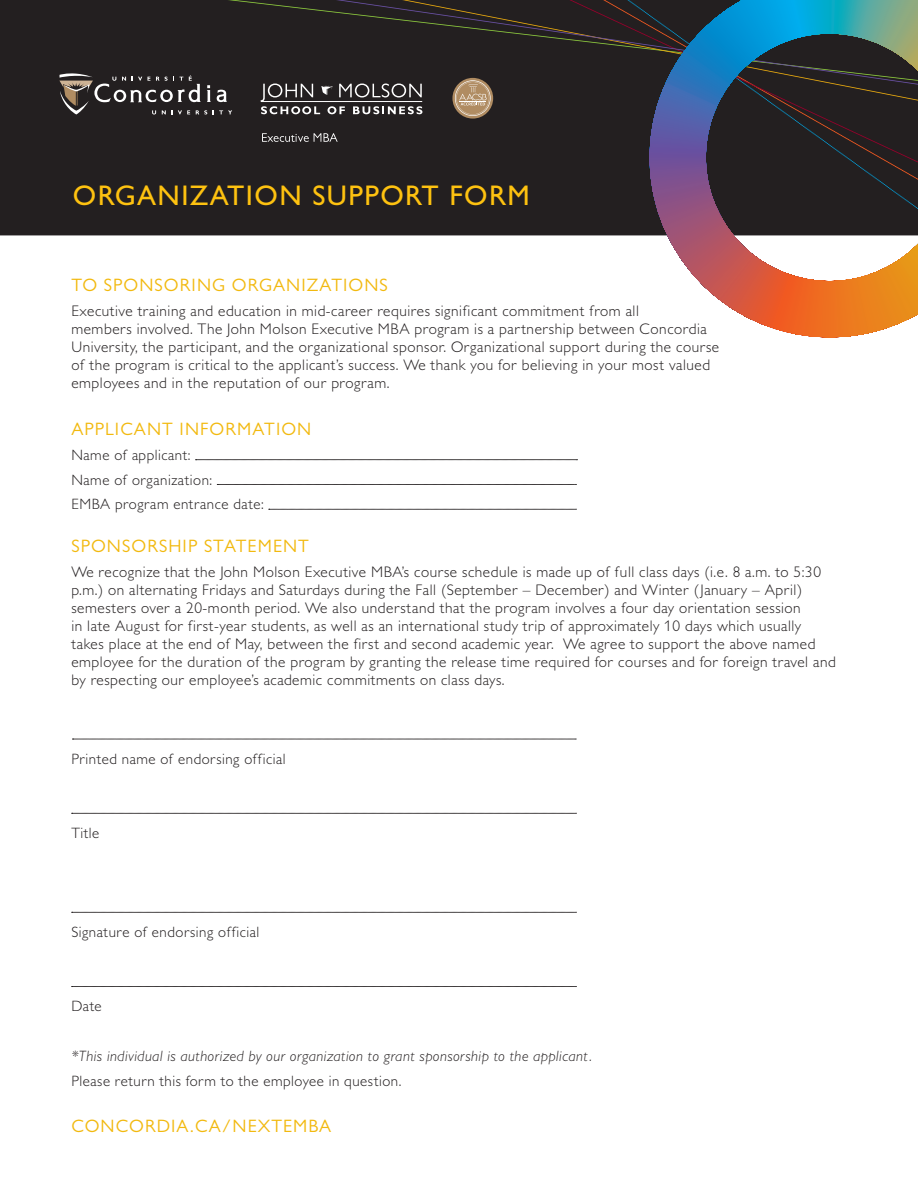
<style>
.page{position:relative;width:918px;height:1188px;background:#fff}
.page>*{position:absolute;margin:0;border:0;box-sizing:border-box;transform-origin:0 0}
.Title1a_color{font:500 28.5px "Gill Sans MT Pro";letter-spacing:.05em;color:#fec210}
.t1{font:18px "Gill Sans MT Pro";letter-spacing:.06em;color:#f2b90f}
.t2{font:300 15.3px/18px "Gill Sans MT Pro";letter-spacing:.035em;color:#231f20}
.t3{font:300 15px "Gill Sans MT Pro";letter-spacing:.035em;color:#231f20}
.t4{font:italic 300 15px "Gill Sans MT Pro";letter-spacing:.035em;color:#231f20}
</style>
<div class="page">
<div style="left:0;top:0;width:92px;height:235px;background:#231f20"></div>
<div style="left:71px;top:0;width:21px;height:224px;background:#231f20"></div>
<div style="left:92px;top:0;width:70px;height:236px;background:#231f20"></div>
<div style="left:162px;top:183px;width:486px;height:53px;background:#231f20"></div>
<div style="left:101px;top:0;width:547px;height:183px;background:#231f20"></div>
<svg style="left:261px;top:84px;width:161px;height:30px;background:#535051"></svg>
<hr style="left:261px;top:101px;width:161px;height:1px;background:#fff">
<svg style="left:452px;top:78px;width:41px;height:41px"></svg>
<svg style="left:455px;top:80px;width:36px;height:36px"></svg>
<svg style="left:59px;top:73px;width:173px;height:41px;background:#464241"></svg>
<svg style="left:262px;top:133px;width:76px;height:9px"></svg>
<svg style="left:196px;top:459px;width:382px;height:1px"></svg>
<svg style="left:217px;top:484px;width:359px;height:1px"></svg>
<svg style="left:269px;top:509px;width:307px;height:1px"></svg>
<svg style="left:72px;top:739px;width:504px;height:1px"></svg>
<svg style="left:72px;top:813px;width:504px;height:1px"></svg>
<svg style="left:72px;top:912px;width:504px;height:1px"></svg>
<svg style="left:72px;top:986px;width:504px;height:1px"></svg>
<svg style="left:648px;top:0;width:270px;height:338px;background:#6a6264"></svg>
<p class="Title1a_color" style="left:73px;top:179px;width:459px">ORGANIZATION SUPPORT FORM</p>
<p class="t1" style="left:71px;top:274px;width:318px">TO SPONSORING ORGANIZATIONS</p>
<p class="t2" style="left:71px;top:301px;width:649px">Executive training and education in mid-career requires significant commitment from all<br>members involved. The John Molson Executive MBA program is a partnership between Concordia University, the participant, and the organizational sponsor. Organizational support during the course of the program is critical to the applicant’s success. We thank you for believing in your most valued employees and in the reputation of our program.</p>
<p class="t1" style="left:71px;top:418px;width:242px">APPLICANT INFORMATION</p>
<p class="t3" style="left:71px;top:446px;width:121px">Name of applicant:</p>
<p class="t3" style="left:71px;top:471px;width:142px">Name of organization:</p>
<p class="t3" style="left:71px;top:495px;width:194px">EMBA program entrance date:</p>
<p class="t1" style="left:71px;top:536px;width:239px">SPONSORSHIP STATEMENT</p>
<p class="t2" style="left:71px;top:563px;width:766px">We recognize that the John Molson Executive MBA’s course schedule is made up of full class days (i.e. 8 a.m. to 5:30 p.m.) on alternating Fridays and Saturdays during the Fall (September – December) and Winter (January – April) semesters over a 20-month period. We also understand that the program involves a four day orientation session<br>in late August for first-year students, as well as an international study trip of approximately 10 days which usually takes place at the end of May, between the first and second academic year. We agree to support the above named employee for the duration of the program by granting the release time required for courses and for foreign travel and by respecting our employee’s academic commitments on class days.</p>
<p class="t3" style="left:71px;top:750px;width:216px">Printed name of endorsing official</p>
<p class="t3" style="left:71px;top:824px;width:30px">Title</p>
<p class="t3" style="left:71px;top:923px;width:190px">Signature of endorsing official</p>
<p class="t3" style="left:71px;top:997px;width:32px">Date</p>
<p class="t4" style="left:71px;top:1047px;width:522px">*This individual is authorized by our organization to grant sponsorship to the applicant.</p>
<p class="t3" style="left:71px;top:1072px;width:332px">Please return this form to the employee in question.</p>
<p class="t1" style="left:71px;top:1115px;width:261px">CONCORDIA.CA/NEXTEMBA</p>
</div>
